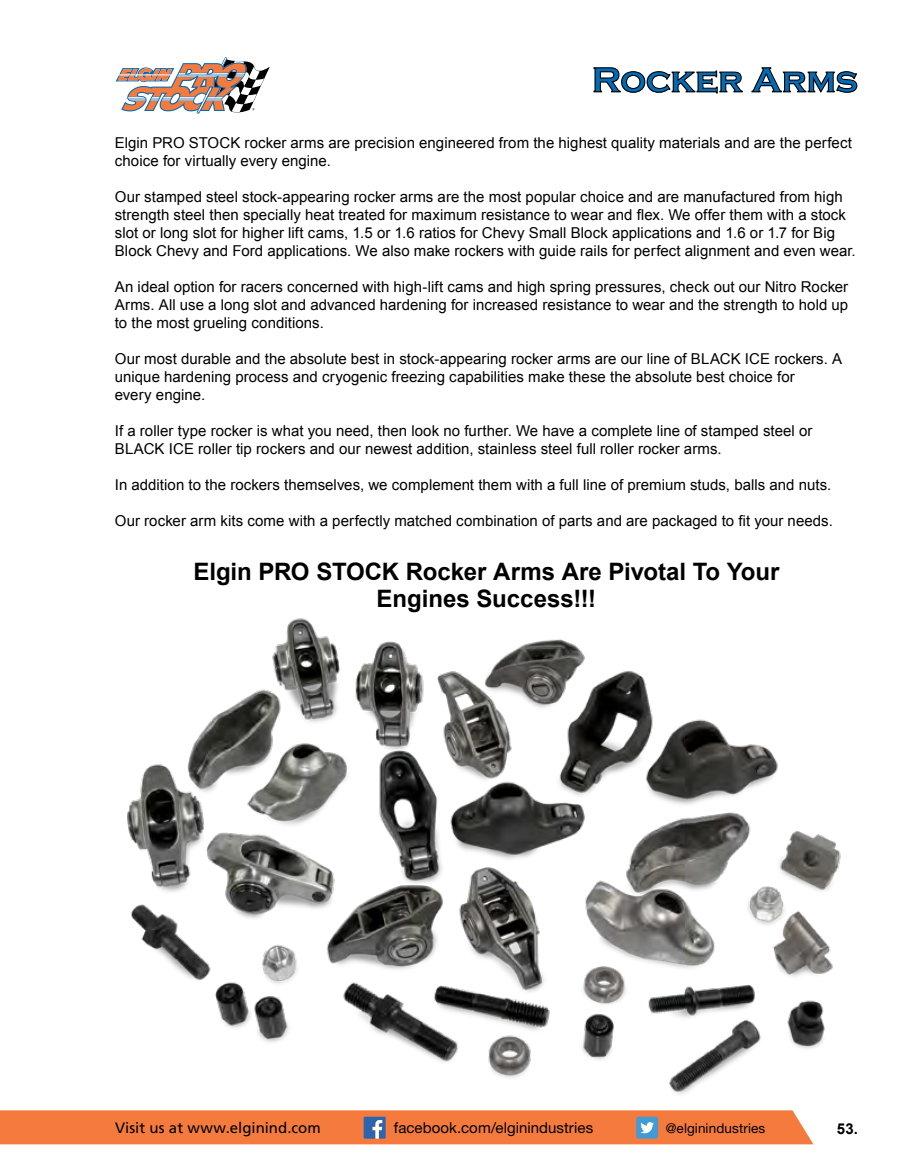
<style>
.page{position:relative;width:912px;height:1161px;background:#fff}
.page>*{position:absolute;margin:0;border:0;box-sizing:border-box;transform-origin:0 0}
.t1{font:700 36px "Copperplate Gothic";letter-spacing:-.005em;color:#006bb6}
.t2{font:700 24px/27px "Arial";letter-spacing:-.005em;color:#000;text-align:center}
.t3{font:15px/18px "Arial";letter-spacing:.005em;color:#000}
.t4{font:15px "Helvetica Neue LT Std";letter-spacing:.005em;color:#000}
.t5{font:15px "Frutiger LT Std";letter-spacing:.005em;color:#000}
.t6{font:700 15px "Arial";color:#000}
.t7{font:13.5px "Helvetica Neue LT Std";letter-spacing:.01em;color:#000}
</style>
<div class="page">
<svg style="left:116px;top:57px;width:153px;height:57px"></svg>
<div style="left:0;top:1110px;width:813px;height:34px;background:#f47a3e"></div>
<svg style="left:593px;top:67px;width:150px;height:27px"></svg>
<svg style="left:751px;top:67px;width:106px;height:26px"></svg>
<img style="left:109px;top:618px;width:732px;height:493px">
<h1 class="t1" style="left:591px;top:60px;width:267px">Rocker Arms</h1>
<p class="t3" style="left:115px;top:133px;width:738px">Elgin PRO STOCK rocker arms are precision engineered from the highest quality materials and are the perfect choice for virtually every engine.</p>
<p class="t3" style="left:115px;top:187px;width:742px">Our stamped steel stock-appearing rocker arms are the most popular choice and are manufactured from high strength steel then specially heat treated for maximum resistance to wear and flex. We offer them with a stock slot or long slot for higher lift cams, 1.5 or 1.6 ratios for Chevy Small Block applications and 1.6 or 1.7 for Big Block Chevy and Ford applications. We also make rockers with guide rails for perfect alignment and even wear.</p>
<p class="t3" style="left:115px;top:277px;width:734px;text-align:justify">An ideal option for racers concerned with high-lift cams and high spring pressures, check out our Nitro Rocker Arms. All use a long slot and advanced hardening for increased resistance to wear and the strength to hold up to the most grueling conditions.</p>
<p class="t3" style="left:115px;top:349px;width:728px">Our most durable and the absolute best in stock-appearing rocker arms are our line of BLACK ICE rockers. A unique hardening process and cryogenic freezing capabilities make these the absolute best choice for<br>every engine.</p>
<p class="t3" style="left:115px;top:421px;width:699px">If a roller type rocker is what you need, then look no further. We have a complete line of stamped steel or<br>BLACK ICE roller tip rockers and our newest addition, stainless steel full roller rocker arms.</p>
<p class="t3" style="left:115px;top:475px;width:717px">In addition to the rockers themselves, we complement them with a full line of premium studs, balls and nuts.</p>
<p class="t3" style="left:115px;top:511px;width:719px">Our rocker arm kits come with a perfectly matched combination of parts and are packaged to fit your needs.</p>
<h2 class="t2" style="left:193px;top:558px;width:587px">Elgin PRO STOCK Rocker Arms Are Pivotal To Your<br>Engines Success!!!</h2>
<p class="t5" style="left:115px;top:1118px;width:207px">Visit us at www.elginind.com</p>
<p class="t4" style="left:394px;top:1119px;width:201px">facebook.com/elginindustries</p>
<p class="t7" style="left:665px;top:1120px;width:101px">@elginindustries</p>
<p class="t6" style="left:836px;top:1119px;width:23px">53.</p>
</div>
